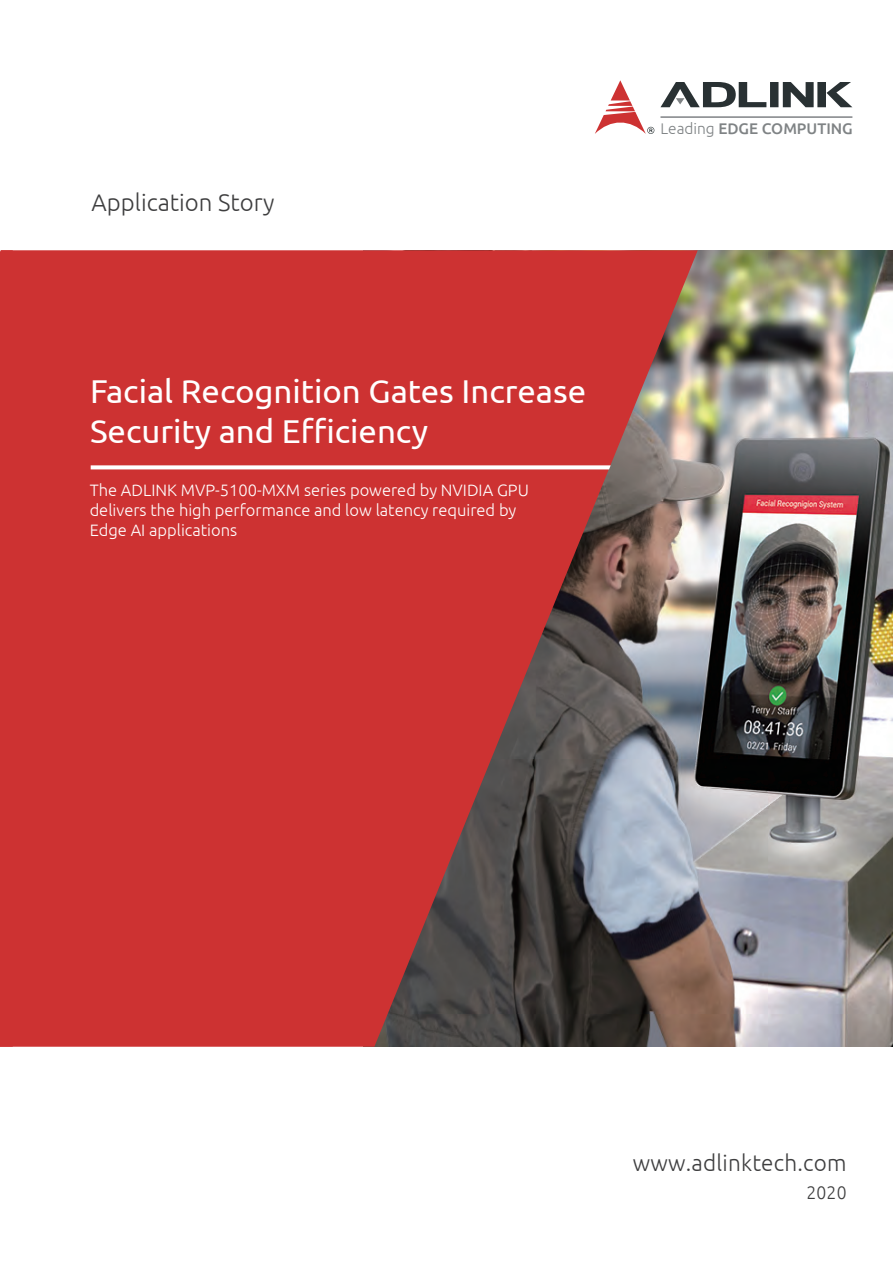
<style>
.page{position:relative;width:893px;height:1263px;background:#fff}
.page>*{position:absolute;margin:0;border:0;box-sizing:border-box;transform-origin:0 0}
.t1{font:33px/39.6px "Ubuntu";color:#fff}
.t2{font:300 24px "Ubuntu";color:#3e3e3f}
.t3{font:300 22.8px "Ubuntu";letter-spacing:.01em;color:#3e3e3f}
.t4{font:300 18.15px "Ubuntu";color:#3e3e3f;scale:.96 1}
.t5{font:300 16.5px/19.8px "Ubuntu";color:#fff}
.t6{font:500 15.45px "Ubuntu";color:#7f8385}
.s1{font-weight:300}
</style>
<div class="page">
<img style="left:698px;top:251px;width:195px;height:795px">
<svg style="left:13px;top:250px;width:685px;height:797px;fill:#cd3232"></svg>
<svg style="left:91px;top:465px;width:520px;height:4px"></svg>
<svg style="left:660px;top:82px;width:192px;height:25px"></svg>
<svg style="left:595px;top:80px;width:59px;height:54px"></svg>
<hr style="left:660px;top:116px;width:192px;height:2px;background:#808285">
<div style="left:0;top:250px;width:13px;height:797px;background:#cd3232"></div>
<h2 class="t2" style="left:92px;top:188px;width:185px">Application Story</h2>
<h1 class="t1" style="left:90px;top:371px;width:498px">Facial Recognition Gates Increase<br>Security and Efficiency</h1>
<h1 class="t1" style="left:301px;top:410px;width:36px">f</h1>
<p class="t5" style="left:90px;top:480px;width:441px">The ADLINK MVP-5100-MXM series powered by NVIDIA GPU delivers the high performance and low latency required by<br>Edge AI applications</p>
<p class="t6" style="left:660px;top:119px;width:194px"><span class="s1">Leading</span> EDGE COMPUTING</p>
<h3 class="t3" style="left:633px;top:1149px;width:215px">www.adlinktech.com</h3>
<p class="t4" style="left:806px;top:1182px;width:43px">2020</p>
</div>
